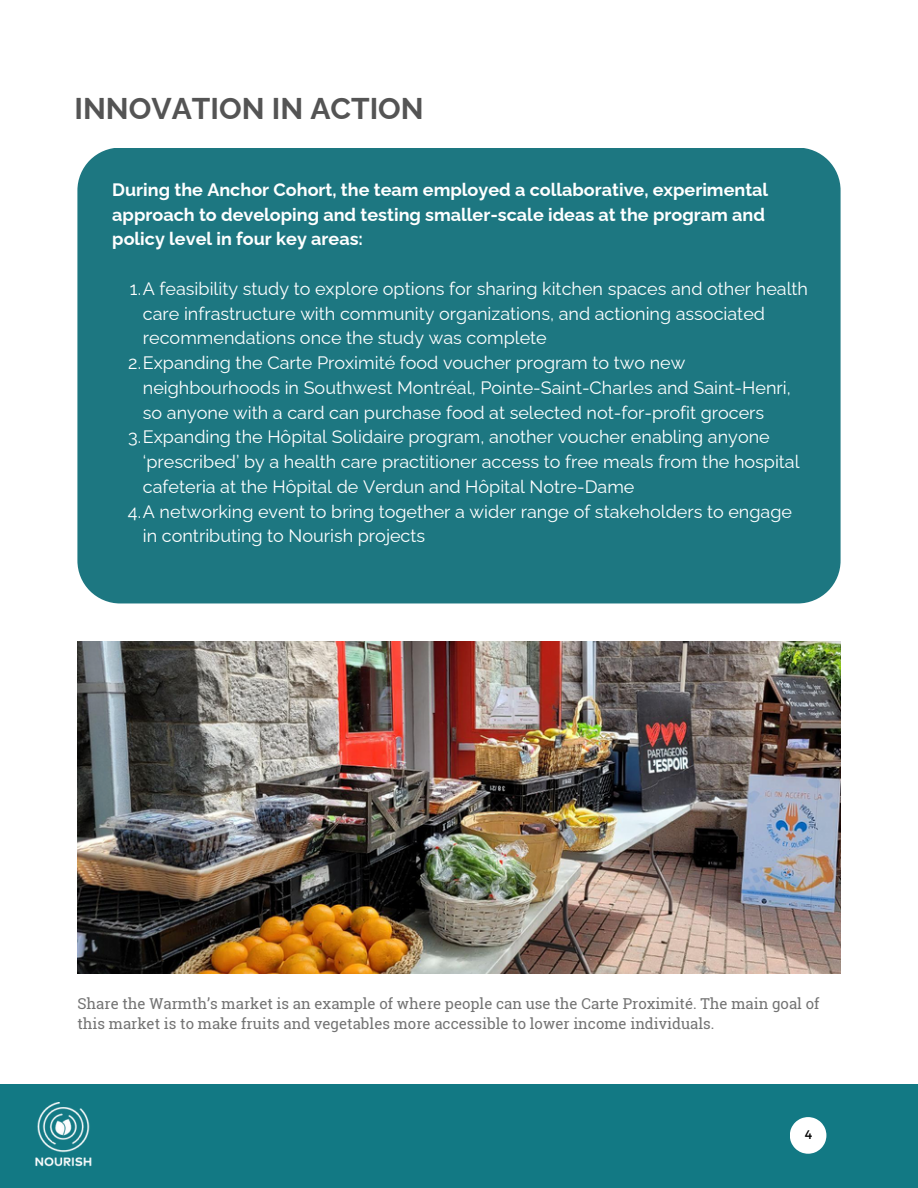
<style>
.page{position:relative;width:918px;height:1188px;background:#fff}
.page>*{position:absolute;margin:0;border:0;box-sizing:border-box;transform-origin:0 0}
.t1{font:700 30px "Raleway";color:#545454}
.t2{font:18px/24.8px "Raleway";color:#fff}
.t3{font:700 18px/24.8px "Raleway";color:#fff}
.t4{font:15px/20.2px "Roboto Slab";color:#737373}
.t5{font:12.45px "Montserrat";color:#000}
</style>
<div class="page">
<div style="left:0;top:1085px;width:918px;height:103px;background:#127984"></div>
<svg style="left:790px;top:1117px;width:36px;height:37px"></svg>
<img style="left:35px;top:1103px;width:57px;height:64px">
<div style="left:77px;top:148px;width:764px;height:455px;background:#1d7781"></div>
<img style="left:77px;top:642px;width:763px;height:332px">
<p class="t1" style="left:74px;top:91px;width:351px">INNOVATION IN ACTION</p>
<p class="t3" style="left:112px;top:177px;width:658px">During the Anchor Cohort, the team employed a collaborative, experimental approach to developing and testing smaller-scale ideas at the program and policy level in four key areas:</p>
<p class="t2" style="left:143px;top:276px;width:667px;text-indent:-13px">1.A feasibility study to explore options for sharing kitchen spaces and other health care infrastructure with community organizations, and actioning associated recommendations once the study was complete</p>
<p class="t2" style="left:143px;top:350px;width:649px;text-indent:-15px">2.Expanding the Carte Proximité food voucher program to two new neighbourhoods in Southwest Montréal, Pointe-Saint-Charles and Saint-Henri, so anyone with a card can purchase food at selected not-for-profit grocers</p>
<p class="t2" style="left:143px;top:425px;width:658px;text-indent:-15px">3.Expanding the Hôpital Solidaire program, another voucher enabling anyone ‘prescribed’ by a health care practitioner access to free meals from the hospital cafeteria at the Hôpital de Verdun and Hôpital Notre-Dame</p>
<p class="t2" style="left:143px;top:499px;width:651px;text-indent:-15px">4.A networking event to bring together a wider range of stakeholders to engage in contributing to Nourish projects</p>
<p class="t4" style="left:77px;top:993px;width:744px">Share the Warmth’s market is an example of where people can use the Carte Proximité. The main goal of this market is to make fruits and vegetables more accessible to lower income individuals.</p>
<p class="t5" style="left:805px;top:1126px;width:9px">4</p>
</div>
